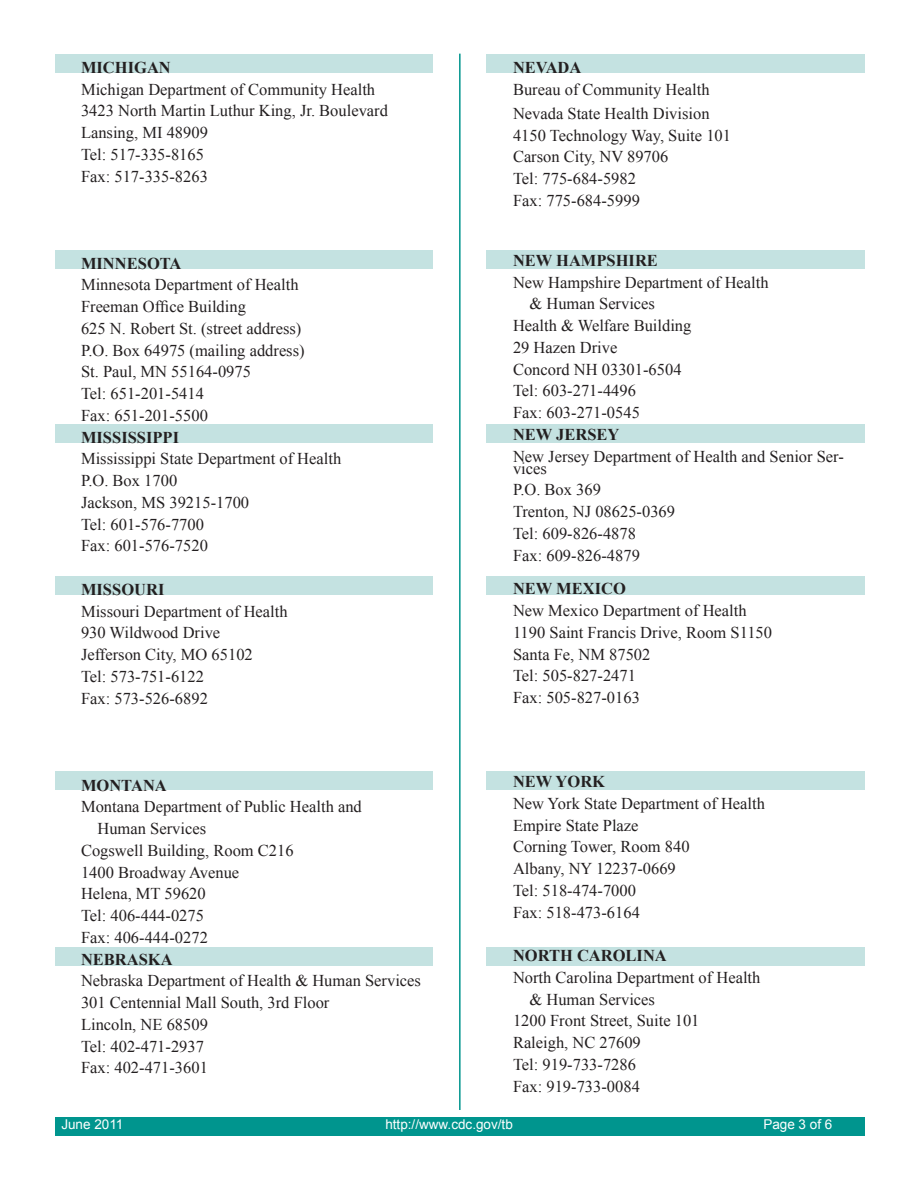
<style>
.page{position:relative;width:918px;height:1188px;background:#fff}
.page>*{position:absolute;margin:0;border:0;box-sizing:border-box;transform-origin:0 0}
.Body_text{font:16.5px/24px "Times New Roman";color:#231f20}
.Body_text-2{font:700 16.5px "Times New Roman";color:#231f20}
.t1{font:13.5px "Arial";color:#fff}
</style>
<div class="page">
<div style="left:55px;top:1117px;width:810px;height:19px;background:#00958e"></div>
<div style="left:487px;top:947px;width:378px;height:18px;background:#c4e2e1"></div>
<div style="left:55px;top:947px;width:378px;height:18px;background:#c4e2e1"></div>
<div style="left:487px;top:771px;width:378px;height:19px;background:#c4e2e1"></div>
<div style="left:487px;top:576px;width:378px;height:19px;background:#c4e2e1"></div>
<div style="left:487px;top:424px;width:378px;height:19px;background:#c4e2e1"></div>
<div style="left:487px;top:250px;width:378px;height:18px;background:#c4e2e1"></div>
<div style="left:487px;top:54px;width:378px;height:19px;background:#c4e2e1"></div>
<div style="left:55px;top:771px;width:378px;height:19px;background:#c4e2e1"></div>
<div style="left:55px;top:576px;width:378px;height:19px;background:#c4e2e1"></div>
<div style="left:55px;top:424px;width:378px;height:19px;background:#c4e2e1"></div>
<div style="left:55px;top:250px;width:378px;height:18px;background:#c4e2e1"></div>
<div style="left:55px;top:54px;width:378px;height:19px;background:#c4e2e1"></div>
<hr style="left:459px;top:54px;width:2px;height:1056px;background:#00958e">
<p class="Body_text-2" style="left:81px;top:56px;width:91px">MICHIGAN</p>
<p class="Body_text" style="left:81px;top:77px;width:296px">Michigan Department of Community Health</p>
<p class="Body_text" style="left:81px;top:99px;width:309px">3423 North Martin Luthur King, Jr. Boulevard</p>
<p class="Body_text" style="left:81px;top:120px;width:128px">Lansing, MI 48909</p>
<p class="Body_text" style="left:81px;top:142px;width:125px">Tel: 517-335-8165</p>
<p class="Body_text" style="left:81px;top:164px;width:128px">Fax: 517-335-8263</p>
<p class="Body_text-2" style="left:81px;top:252px;width:102px">MINNESOTA</p>
<p class="Body_text" style="left:81px;top:273px;width:219px">Minnesota Department of Health</p>
<p class="Body_text" style="left:81px;top:294px;width:166px">Freeman Office Building</p>
<p class="Body_text" style="left:81px;top:316px;width:222px">625 N. Robert St. (street address)</p>
<p class="Body_text" style="left:81px;top:338px;width:225px">P.O. Box 64975 (mailing address)</p>
<p class="Body_text" style="left:81px;top:360px;width:172px">St. Paul, MN 55164-0975</p>
<p class="Body_text" style="left:81px;top:381px;width:125px">Tel: 651-201-5414</p>
<p class="Body_text" style="left:81px;top:403px;width:128px">Fax: 651-201-5500</p>
<p class="Body_text-2" style="left:81px;top:426px;width:100px">MISSISSIPPI</p>
<p class="Body_text" style="left:81px;top:447px;width:262px">Mississippi State Department of Health</p>
<p class="Body_text" style="left:81px;top:468px;width:98px">P.O. Box 1700</p>
<p class="Body_text" style="left:81px;top:490px;width:170px">Jackson, MS 39215-1700</p>
<p class="Body_text" style="left:81px;top:512px;width:125px">Tel: 601-576-7700</p>
<p class="Body_text" style="left:81px;top:534px;width:128px">Fax: 601-576-7520</p>
<p class="Body_text-2" style="left:81px;top:578px;width:85px">MISSOURI</p>
<p class="Body_text" style="left:81px;top:599px;width:208px">Missouri Department of Health</p>
<p class="Body_text" style="left:81px;top:621px;width:141px">930 Wildwood Drive</p>
<p class="Body_text" style="left:81px;top:642px;width:173px">Jefferson City, MO 65102</p>
<p class="Body_text" style="left:81px;top:664px;width:125px">Tel: 573-751-6122</p>
<p class="Body_text" style="left:81px;top:686px;width:128px">Fax: 573-526-6892</p>
<p class="Body_text-2" style="left:81px;top:774px;width:87px">MONTANA</p>
<p class="Body_text" style="left:81px;top:795px;width:282px">Montana Department of Public Health and</p>
<p class="Body_text" style="left:98px;top:816px;width:110px">Human Services</p>
<p class="Body_text" style="left:81px;top:838px;width:214px">Cogswell Building, Room C216</p>
<p class="Body_text" style="left:81px;top:860px;width:160px">1400 Broadway Avenue</p>
<p class="Body_text" style="left:81px;top:882px;width:126px">Helena, MT 59620</p>
<p class="Body_text" style="left:81px;top:903px;width:125px">Tel: 406-444-0275</p>
<p class="Body_text" style="left:81px;top:925px;width:128px">Fax: 406-444-0272</p>
<p class="Body_text-2" style="left:81px;top:948px;width:93px">NEBRASKA</p>
<p class="Body_text" style="left:81px;top:969px;width:341px">Nebraska Department of Health &amp; Human Services</p>
<p class="Body_text" style="left:81px;top:990px;width:250px">301 Centennial Mall South, 3rd Floor</p>
<p class="Body_text" style="left:81px;top:1012px;width:128px">Lincoln, NE 68509</p>
<p class="Body_text" style="left:81px;top:1034px;width:125px">Tel: 402-471-2937</p>
<p class="Body_text" style="left:81px;top:1056px;width:128px">Fax: 402-471-3601</p>
<p class="Body_text-2" style="left:513px;top:56px;width:70px">NEVADA</p>
<p class="Body_text" style="left:513px;top:77px;width:198px">Bureau of Community Health<br>Nevada State Health Division</p>
<p class="Body_text" style="left:513px;top:123px;width:220px">4150 Technology Way, Suite 101</p>
<p class="Body_text" style="left:513px;top:144px;width:157px">Carson City, NV 89706</p>
<p class="Body_text" style="left:513px;top:166px;width:125px">Tel: 775-684-5982</p>
<p class="Body_text" style="left:513px;top:188px;width:128px">Fax: 775-684-5999</p>
<p class="Body_text-2" style="left:513px;top:249px;width:147px">NEW HAMPSHIRE</p>
<p class="Body_text" style="left:513px;top:270px;width:257px">New Hampshire Department of Health</p>
<p class="Body_text" style="left:530px;top:291px;width:127px">&amp; Human Services</p>
<p class="Body_text" style="left:513px;top:313px;width:180px">Health &amp; Welfare Building</p>
<p class="Body_text" style="left:513px;top:335px;width:106px">29 Hazen Drive</p>
<p class="Body_text" style="left:513px;top:357px;width:170px">Concord NH 03301-6504</p>
<p class="Body_text" style="left:513px;top:378px;width:125px">Tel: 603-271-4496</p>
<p class="Body_text" style="left:513px;top:400px;width:128px">Fax: 603-271-0545</p>
<p class="Body_text-2" style="left:513px;top:423px;width:108px">NEW JERSEY</p>
<p class="Body_text" style="left:513px;top:450px;width:332px;line-height:12px">New Jersey Department of Health and Senior Ser&shy;vices</p>
<p class="Body_text" style="left:513px;top:477px;width:90px">P.O. Box 369</p>
<p class="Body_text" style="left:513px;top:499px;width:164px">Trenton, NJ 08625-0369</p>
<p class="Body_text" style="left:513px;top:521px;width:125px">Tel: 609-826-4878</p>
<p class="Body_text" style="left:513px;top:543px;width:128px">Fax: 609-826-4879</p>
<p class="Body_text-2" style="left:513px;top:577px;width:114px">NEW MEXICO</p>
<p class="Body_text" style="left:513px;top:598px;width:235px">New Mexico Department of Health</p>
<p class="Body_text" style="left:513px;top:620px;width:261px">1190 Saint Francis Drive, Room S1150</p>
<p class="Body_text" style="left:513px;top:642px;width:139px">Santa Fe, NM 87502</p>
<p class="Body_text" style="left:513px;top:663px;width:125px">Tel: 505-827-2471</p>
<p class="Body_text" style="left:513px;top:685px;width:128px">Fax: 505-827-0163</p>
<p class="Body_text-2" style="left:513px;top:770px;width:94px">NEW YORK</p>
<p class="Body_text" style="left:513px;top:791px;width:254px">New York State Department of Health</p>
<p class="Body_text" style="left:513px;top:813px;width:127px">Empire State Plaze</p>
<p class="Body_text" style="left:513px;top:834px;width:178px">Corning Tower, Room 840</p>
<p class="Body_text" style="left:513px;top:856px;width:164px">Albany, NY 12237-0669</p>
<p class="Body_text" style="left:513px;top:878px;width:125px">Tel: 518-474-7000</p>
<p class="Body_text" style="left:513px;top:900px;width:128px">Fax: 518-473-6164</p>
<p class="Body_text-2" style="left:513px;top:944px;width:155px">NORTH CAROLINA</p>
<p class="Body_text" style="left:513px;top:965px;width:249px">North Carolina Department of Health</p>
<p class="Body_text" style="left:530px;top:987px;width:127px">&amp; Human Services</p>
<p class="Body_text" style="left:513px;top:1008px;width:188px">1200 Front Street, Suite 101</p>
<p class="Body_text" style="left:513px;top:1030px;width:129px">Raleigh, NC 27609</p>
<p class="Body_text" style="left:513px;top:1052px;width:125px">Tel: 919-733-7286</p>
<p class="Body_text" style="left:513px;top:1074px;width:128px">Fax: 919-733-0084</p>
<p class="t1" style="left:61px;top:1115px;width:64px">June 2011</p>
<p class="t1" style="left:385px;top:1115px;width:129px">http://www.cdc.gov/tb</p>
<p class="t1" style="left:763px;top:1115px;width:71px">Page 3 of 6</p>
</div>
